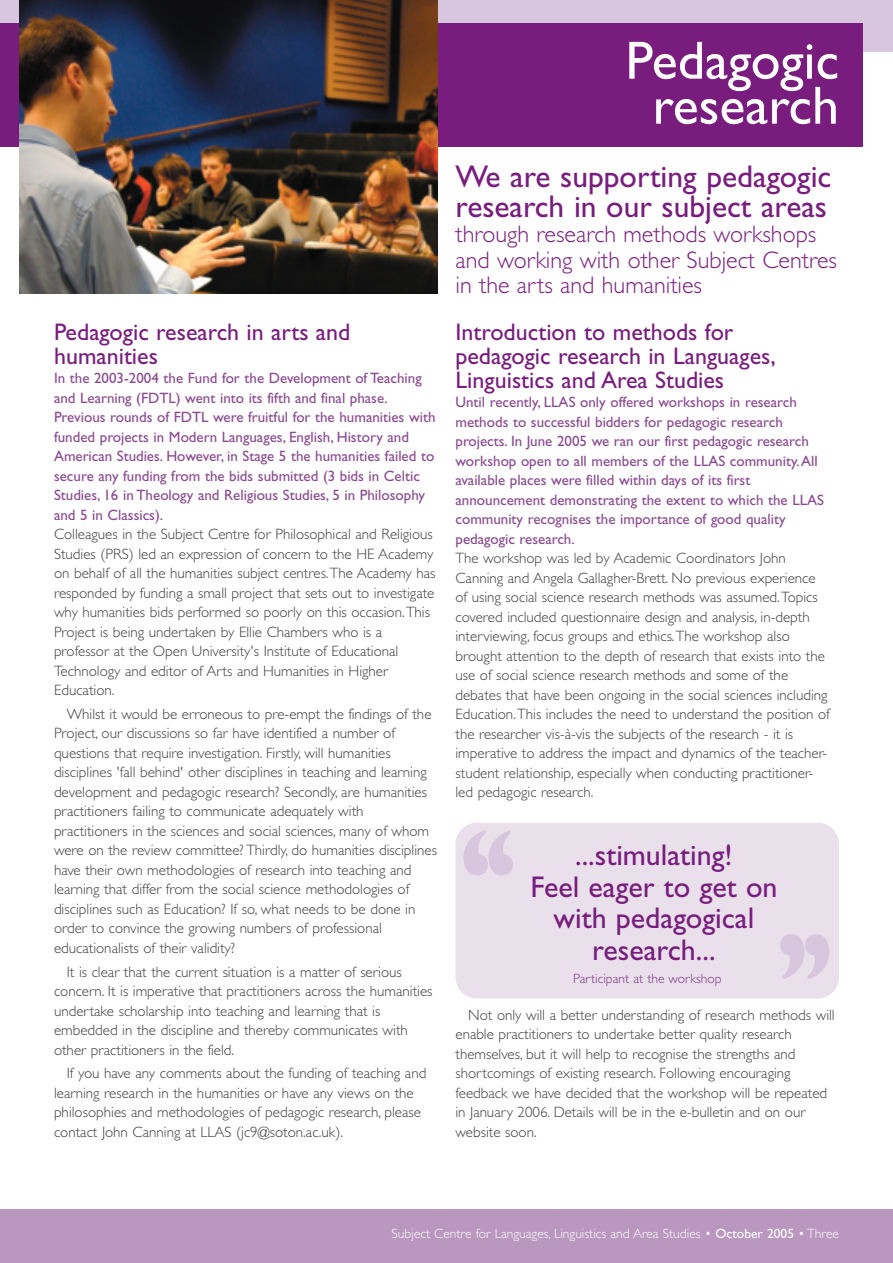
<style>
.page{position:relative;width:893px;height:1263px;background:#fff}
.page>*{position:absolute;margin:0;border:0;box-sizing:border-box;transform-origin:0 0}
.t1{font:187.5px "Gill Sans Std";color:#d7c6dd}
.t2{font:54px/45px "Gill Sans Std";color:#fff;text-align:center}
.t3{font:31.5px/30px "Gill Sans Std";color:#781d7d}
.t4{font:30px/31.5px "Gill Sans Std";color:#781d7d;text-align:center}
.t5{font:24px/24px "Gill Sans Std";color:#781d7d}
.t6{font:300 24px/25.5px "Gill Sans Std";color:#781d7d}
.t7{font:300 15px/19.5px "Gill Sans Std";color:#3e3e3f}
.t8{font:15px/19.5px "Gill Sans Std";color:#8a4990}
.t9{font:300 13.5px "Gill Sans Std";color:#fff}
.t10{font:300 13.5px "Gill Sans Std";color:#803486}
.s1{font-weight:400}
</style>
<div class="page">
<div style="left:0;top:1209px;width:893px;height:54px;background:#b997bf"></div>
<div style="left:0;top:0;width:893px;height:52px;background:#d7c6dd"></div>
<div style="left:0;top:23px;width:863px;height:124px;background:#781d7d"></div>
<div style="left:455px;top:823px;width:384px;height:175px;background:#e9e0ec;border-radius:21px"></div>
<img style="left:19px;top:0;width:418px;height:293px">
<h2 class="t2" style="left:625px;top:43px;width:215px">Pedagogic research</h2>
<h3 class="t5" style="left:54px;top:322px;width:298px">Pedagogic research in arts and humanities</h3>
<p class="t8" style="left:54px;top:370px;width:383px">In the 2003-2004 the Fund for the Development of Teaching and Learning (FDTL) went into its fifth and final phase.<br>Previous rounds of FDTL were fruitful for the humanities with funded projects in Modern Languages, English, History and American Studies. However, in Stage 5 the humanities failed to secure any funding from the bids submitted (3 bids in Celtic Studies, 16 in Theology and Religious Studies, 5 in Philosophy and 5 in Classics).</p>
<p class="t7" style="left:54px;top:526px;width:383px">Colleagues in the Subject Centre for Philosophical and Religious Studies (PRS) led an expression of concern to the HE Academy on behalf of all the humanities subject centres.The Academy has responded by funding a small project that sets out to investigate why humanities bids performed so poorly on this occasion.This Project is being undertaken by Ellie Chambers who is a professor at the Open University's Institute of Educational Technology and editor of Arts and Humanities in Higher Education.</p>
<p class="t7" style="left:54px;top:705px;width:385px;text-indent:13px">Whilst it would be erroneous to pre-empt the findings of the Project, our discussions so far have identified a number of questions that require investigation. Firstly, will humanities disciplines 'fall behind' other disciplines in teaching and learning development and pedagogic research? Secondly, are humanities practitioners failing to communicate adequately with practitioners in the sciences and social sciences, many of whom were on the review committee? Thirdly, do humanities disciplines have their own methodologies of research into teaching and learning that differ from the social science methodologies of disciplines such as Education? If so, what needs to be done in order to convince the growing numbers of professional educationalists of their validity?</p>
<p class="t7" style="left:54px;top:963px;width:380px;text-indent:13px">It is clear that the current situation is a matter of serious concern. It is imperative that practitioners across the humanities undertake scholarship into teaching and learning that is embedded in the discipline and thereby communicates with other practitioners in the field.</p>
<p class="t7" style="left:54px;top:1065px;width:374px;text-indent:13px">If you have any comments about the funding of teaching and learning research in the humanities or have any views on the philosophies and methodologies of pedagogic research, please contact John Canning at LLAS (jc9@soton.ac.uk).</p>
<h3 class="t3" style="left:455px;top:164px;width:377px">We are supporting pedagogic research in our subject areas</h3>
<h3 class="t6" style="left:455px;top:224px;width:383px">through research methods workshops and working with other Subject Centres in the arts and humanities</h3>
<h3 class="t5" style="left:455px;top:322px;width:322px">Introduction to methods for pedagogic research in Languages,<br>Linguistics and Area Studies</h3>
<p class="t8" style="left:455px;top:394px;width:370px">Until recently, LLAS only offered workshops in research methods to successful bidders for pedagogic research projects. In June 2005 we ran our first pedagogic research workshop open to all members of the LLAS community.All available places were filled within days of its first announcement demonstrating the extent to which the LLAS community recognises the importance of good quality pedagogic research.</p>
<p class="t7" style="left:455px;top:550px;width:376px">The workshop was led by Academic Coordinators John Canning and Angela Gallagher-Brett. No previous experience of using social science research methods was assumed.Topics covered included questionnaire design and analysis, in-depth interviewing, focus groups and ethics.The workshop also brought attention to the depth of research that exists into the use of social science research methods and some of the debates that have been ongoing in the social sciences including Education.This includes the need to understand the position of the researcher vis-à-vis the subjects of the research - it is imperative to address the impact and dynamics of the teacher&shy;student relationship, especially when conducting practitioner&shy;led pedagogic research.</p>
<h1 class="t1" style="left:521px;top:987px;width:67px;rotate:-180deg">,,</h1>
<h3 class="t4" style="left:530px;top:842px;width:249px">...stimulating!<br>Feel eager to get on with pedagogical research...</h3>
<h1 class="t1" style="left:771px;top:823px;width:67px">,,</h1>
<p class="t10" style="left:573px;top:974px;width:150px">Participant at the workshop</p>
<p class="t7" style="left:455px;top:1006px;width:381px;text-indent:13px">Not only will a better understanding of research methods will enable practitioners to undertake better quality research themselves, but it will help to recognise the strengths and shortcomings of existing research. Following encouraging feedback we have decided that the workshop will be repeated in January 2006. Details will be in the e-bulletin and on our website soon.</p>
<p class="t9" style="left:392px;top:1228px;width:449px">Subject Centre for Languages, Linguistics and Area Studies • <span class="s1">October 2005</span> • Three</p>
</div>
